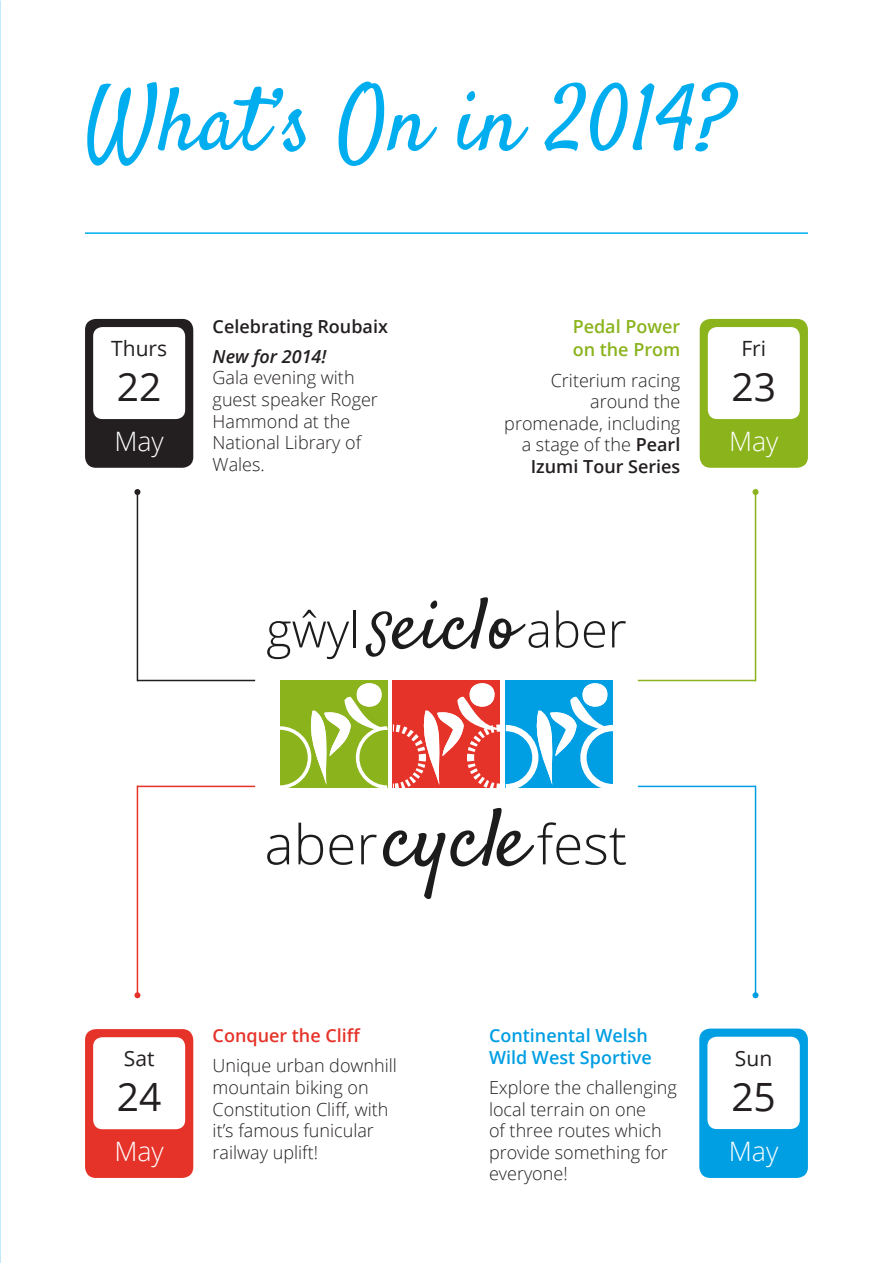
<style>
.page{position:relative;width:893px;height:1263px;background:#fff}
.page>*{position:absolute;margin:0;border:0;box-sizing:border-box;transform-origin:0 0}
.t1{font:90px "Satisfy";color:#00aeef}
.t2{font:39px "Open Sans";color:#231f20}
.t3{font:300 26.85px "Open Sans";color:#fff}
.t4{font:300 26.7px "Open Sans";color:#fff}
.t5{font:21px "Open Sans";color:#231f20}
.t6{font:300 18px/21.6px "Open Sans";color:#231f20}
.t7{font:600 18px/21.6px "Open Sans";color:#009ee3}
.t8{font:600 18px "Open Sans";color:#8ab31c}
.t9{font:600 18px "Open Sans";color:#231f20}
.t10{font:600 18px "Open Sans";color:#e63329}
.s1{font-weight:600;font-style:italic}
.s2{font-weight:600}
</style>
<div class="page">
<hr style="left:85px;top:232px;width:723px;height:2px;background:#00aeef">
<svg style="left:267px;top:835px;width:22px;height:30px"></svg>
<svg style="left:298px;top:823px;width:25px;height:42px"></svg>
<svg style="left:329px;top:835px;width:24px;height:30px"></svg>
<svg style="left:361px;top:835px;width:16px;height:29px"></svg>
<svg style="left:383px;top:808px;width:243px;height:91px"></svg>
<svg style="left:280px;top:680px;width:107px;height:107px"></svg>
<svg style="left:393px;top:680px;width:107px;height:107px"></svg>
<svg style="left:506px;top:680px;width:107px;height:107px"></svg>
<hr style="left:353px;top:610px;width:3px;height:37px;background:#1c1c1c">
<svg style="left:366px;top:597px;width:182px;height:60px"></svg>
<svg style="left:556px;top:610px;width:22px;height:38px"></svg>
<svg style="left:584px;top:621px;width:21px;height:27px"></svg>
<svg style="left:612px;top:621px;width:14px;height:26px"></svg>
<svg style="left:267px;top:610px;width:82px;height:49px"></svg>
<div style="left:85px;top:1029px;width:108px;height:149px;background:#e63329;border-radius:11px"></div>
<div style="left:93px;top:1037px;width:92px;height:92px;background:#fff;border-radius:9px"></div>
<div style="left:700px;top:319px;width:108px;height:149px;background:#8ab31c;border-radius:11px"></div>
<div style="left:708px;top:327px;width:92px;height:92px;background:#fff;border-radius:9px"></div>
<div style="left:699px;top:1028px;width:109px;height:150px;background:#009ee3;border-radius:11px"></div>
<div style="left:707px;top:1037px;width:93px;height:92px;background:#fff;border-radius:9px"></div>
<div style="left:85px;top:319px;width:108px;height:149px;background:#231f20;border-radius:11px"></div>
<div style="left:93px;top:327px;width:92px;height:92px;background:#fff;border-radius:9px"></div>
<hr style="left:137px;top:786px;width:118px;height:1px;background:#e63329">
<hr style="left:137px;top:786px;width:1px;height:209px;background:#e63329">
<svg style="left:134px;top:992px;width:6px;height:6px"></svg>
<hr style="left:638px;top:786px;width:118px;height:1px;background:#009ee3">
<hr style="left:755px;top:786px;width:1px;height:209px;background:#009ee3">
<svg style="left:752px;top:992px;width:6px;height:6px"></svg>
<hr style="left:137px;top:680px;width:118px;height:1px;background:#231f20">
<hr style="left:137px;top:492px;width:1px;height:189px;background:#231f20">
<svg style="left:134px;top:489px;width:6px;height:6px"></svg>
<hr style="left:638px;top:680px;width:118px;height:1px;background:#8ab31c">
<hr style="left:755px;top:492px;width:1px;height:189px;background:#8ab31c">
<svg style="left:752px;top:489px;width:6px;height:6px"></svg>
<p class="t1" style="left:85px;top:65px;width:650px">What’s On in 2014?</p>
<p class="t5" style="left:111px;top:334px;width:57px">Thurs</p>
<p class="t2" style="left:117px;top:360px;width:46px">22</p>
<p class="t4" style="left:114px;top:423px;width:51px">May</p>
<p class="t9" style="left:213px;top:314px;width:177px">Celebrating Roubaix</p>
<p class="t6" style="left:213px;top:345px;width:167px"><span class="s1">New for 2014!<br></span>Gala evening with guest speaker Roger<br>Hammond at the<br>National Library of<br>Wales.</p>
<p class="t8" style="left:573px;top:314px;width:109px">Pedal Power</p>
<p class="t8" style="left:573px;top:338px;width:109px">on the Prom</p>
<p class="t6" style="left:504px;top:369px;width:178px;text-align:right">Criterium racing around the promenade, including a stage of the <span class="s2">Pearl<br>Izumi Tour Series</span></p>
<p class="t5" style="left:741px;top:334px;width:26px">Fri</p>
<p class="t2" style="left:731px;top:360px;width:46px">23</p>
<p class="t4" style="left:729px;top:423px;width:51px">May</p>
<p class="t5" style="left:124px;top:1044px;width:32px">Sat</p>
<p class="t2" style="left:117px;top:1070px;width:46px">24</p>
<p class="t4" style="left:114px;top:1133px;width:51px">May</p>
<p class="t10" style="left:213px;top:1023px;width:150px">Conquer the Cliff</p>
<p class="t6" style="left:213px;top:1055px;width:186px">Unique urban downhill mountain biking on<br>Constitution Cliff, with it’s famous funicular railway uplift!</p>
<p class="t7" style="left:489px;top:1025px;width:164px">Continental Welsh<br>Wild West Sportive</p>
<p class="t6" style="left:489px;top:1076px;width:189px">Explore the challenging local terrain on one<br>of three routes which provide something for everyone!</p>
<p class="t5" style="left:735px;top:1044px;width:39px">Sun</p>
<p class="t2" style="left:731px;top:1070px;width:46px">25</p>
<p class="t3" style="left:729px;top:1133px;width:51px">May</p>
</div>
